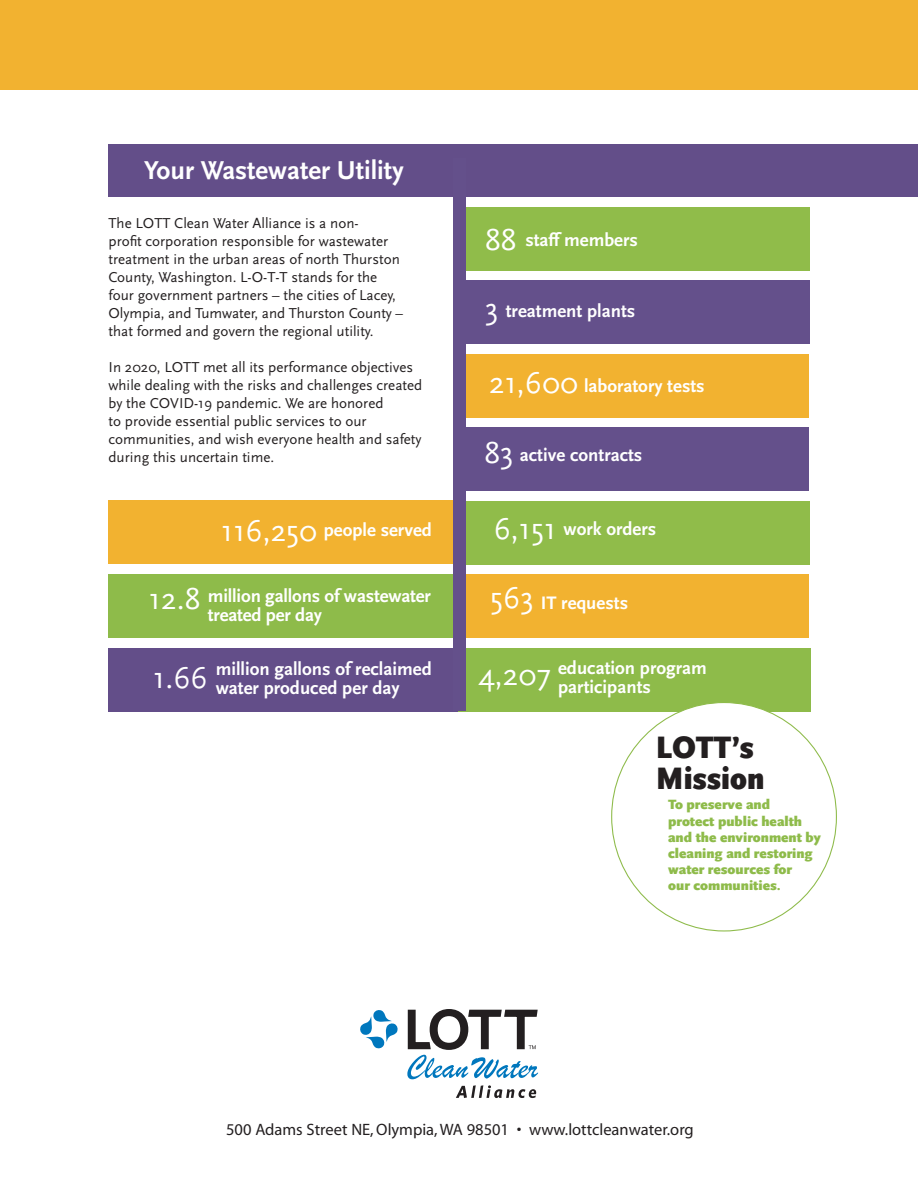
<style>
.page{position:relative;width:918px;height:1188px;background:#fff}
.page>*{position:absolute;margin:0;border:0;box-sizing:border-box;transform-origin:0 0}
.t1{font:900 32.4px "Scala Sans OT";color:#231f20;scale:.92 1}
.t2{font:31.5px "Scala Sans OT";color:#fff}
.t3{font:700 27px "Scala Sans OT";color:#fff}
.t4{font:700 18.9px/18.9px "Scala Sans OT";color:#fff}
.t5{font:16.5px "Myriad MM 400 600";color:#231f20}
.Body_paragraph{font:15px/18px "Scala Sans OT";color:#231f20}
.t6{font:900 14.1px/16.2px "Scala Sans OT";color:#8ebb4a}
</style>
<div class="page">
<div style="left:108px;top:648px;width:351px;height:64px;background:#634e89"></div>
<div style="left:459px;top:501px;width:350px;height:64px;background:#90bc4a"></div>
<div style="left:459px;top:574px;width:350px;height:64px;background:#f2b230"></div>
<div style="left:458px;top:648px;width:352px;height:64px;background:#8ebb4a"></div>
<div style="left:0;top:0;width:918px;height:90px;background:#f2b230"></div>
<svg style="left:456px;top:1085px;width:80px;height:13px"></svg>
<svg style="left:360px;top:1010px;width:38px;height:39px"></svg>
<svg style="left:407px;top:1009px;width:131px;height:70px"></svg>
<div style="left:108px;top:144px;width:810px;height:52px;background:#634e89"></div>
<div style="left:458px;top:207px;width:352px;height:64px;background:#90bc4a"></div>
<div style="left:458px;top:280px;width:352px;height:64px;background:#64508b"></div>
<div style="left:108px;top:501px;width:351px;height:63px;background:#f2b230"></div>
<div style="left:459px;top:354px;width:350px;height:64px;background:#f2b230"></div>
<div style="left:108px;top:574px;width:351px;height:64px;background:#8ebb4a"></div>
<div style="left:459px;top:428px;width:350px;height:63px;background:#64508b"></div>
<div style="left:453px;top:159px;width:13px;height:552px;background:#64508b"></div>
<div style="left:612px;top:703px;width:224px;height:228px;background:#fff;border-radius:50%"></div>
<p class="t3" style="left:144px;top:155px;width:261px">Your Wastewater Utility</p>
<p class="Body_paragraph" style="left:109px;top:214px;width:296px">The LOTT Clean Water Alliance is a non-<br>profit corporation responsible for wastewater treatment in the urban areas of north Thurston County, Washington. L-O-T-T stands for the four government partners – the cities of Lacey, Olympia, and Tumwater, and Thurston County – that formed and govern the regional utility.</p>
<p class="Body_paragraph" style="left:109px;top:358px;width:315px">In 2020, LOTT met all its performance objectives while dealing with the risks and challenges created by the COVID-19 pandemic. We are honored<br>to provide essential public services to our communities, and wish everyone health and safety during this uncertain time.</p>
<p class="t2" style="left:221px;top:513px;width:98px">116,250</p>
<p class="t4" style="left:324px;top:521px;width:110px">people served</p>
<p class="t2" style="left:485px;top:223px;width:33px">88</p>
<p class="t4" style="left:525px;top:230px;width:114px">staff members</p>
<p class="t2" style="left:485px;top:291px;width:15px">3</p>
<p class="t4" style="left:506px;top:302px;width:131px">treatment plants</p>
<p class="t2" style="left:489px;top:366px;width:90px">21,600</p>
<p class="t4" style="left:584px;top:377px;width:122px">laboratory tests</p>
<p class="t2" style="left:484px;top:435px;width:31px">83</p>
<p class="t4" style="left:520px;top:446px;width:124px">active contracts</p>
<p class="t2" style="left:494px;top:512px;width:64px">6,151</p>
<p class="t4" style="left:564px;top:519px;width:94px">work orders</p>
<p class="t2" style="left:149px;top:581px;width:53px">12.8</p>
<p class="t2" style="left:490px;top:581px;width:45px">563</p>
<p class="t4" style="left:541px;top:593px;width:89px">IT requests</p>
<p class="t4" style="left:208px;top:587px;width:225px">million gallons of wastewater treated per day</p>
<p class="t2" style="left:153px;top:661px;width:56px">1.66</p>
<p class="t4" style="left:216px;top:660px;width:218px">million gallons of reclaimed</p>
<p class="t4" style="left:216px;top:678px;width:185px">water produced per day</p>
<p class="t2" style="left:478px;top:657px;width:74px">4,207</p>
<p class="t4" style="left:558px;top:659px;width:150px">education program participants</p>
<p class="t1" style="left:656px;top:729px;width:108px">LOTT’s</p>
<p class="t1" style="left:656px;top:760px;width:120px">Mission</p>
<p class="t6" style="left:668px;top:797px;width:103px">To preserve and</p>
<p class="t6" style="left:668px;top:813px;width:135px">protect public health</p>
<p class="t6" style="left:668px;top:829px;width:154px">and the environment by</p>
<p class="t6" style="left:668px;top:845px;width:146px">cleaning and restoring water resources for</p>
<p class="t6" style="left:668px;top:878px;width:114px">our communities.</p>
<p class="t5" style="left:226px;top:1121px;width:469px">500 Adams Street NE, Olympia, WA 98501 • www.lottcleanwater.org</p>
</div>
